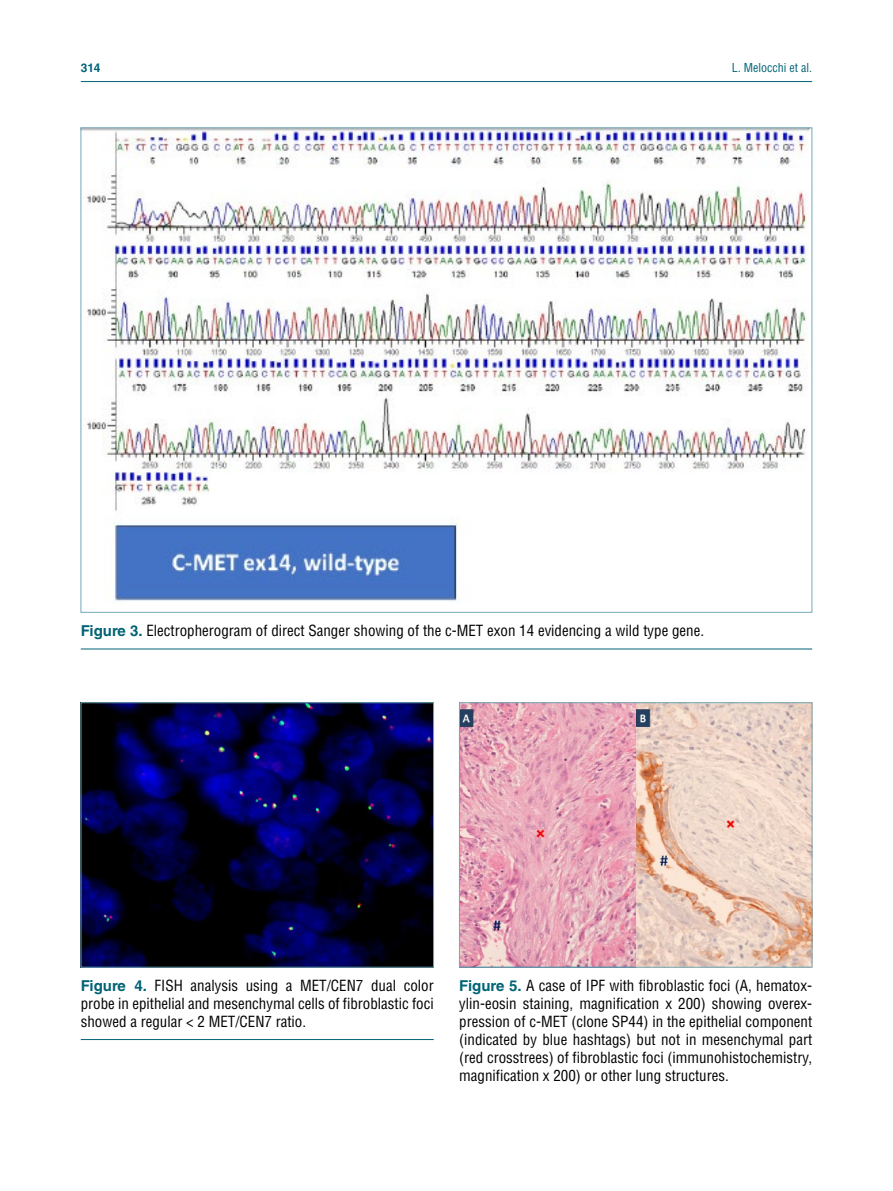
<style>
.page{position:relative;width:893px;height:1191px;background:#fff}
.page>*{position:absolute;margin:0;border:0;box-sizing:border-box;transform-origin:0 0}
.t1{font:condensed 15px/18px "Helvetica LT Std";color:#000;text-align:justify}
.t2{font:condensed 12px "Helvetica LT Std";color:#006375}
.t3{font:700 12px "Helvetica LT Std";color:#006375}
.s1{font-weight:700;font-stretch:normal;color:#006375}
</style>
<div class="page">
<hr style="left:81px;top:81px;width:731px;height:1px;background:#006375">
<img style="left:83px;top:130px;width:727px;height:471px">
<hr style="left:81px;top:648px;width:731px;height:1px;background:#006375">
<img style="left:83px;top:704px;width:349px;height:261px">
<div style="left:81px;top:702px;width:353px;height:265px;border:1px solid #72aab7"></div>
<hr style="left:81px;top:1039px;width:353px;height:1px;background:#006375">
<img style="left:461px;top:704px;width:349px;height:261px">
<div style="left:459px;top:702px;width:353px;height:265px;border:1px solid #72aab7"></div>
<p class="t3" style="left:81px;top:61px;width:21px">314</p>
<p class="t2" style="left:732px;top:61px;width:82px">L. Melocchi et al.</p>
<p class="t1" style="left:81px;top:621px;width:625px"><span class="s1">Figure 3.</span> Electropherogram of direct Sanger showing of the c-MET exon 14 evidencing a wild type gene.</p>
<p class="t1" style="left:81px;top:976px;width:354px"><span class="s1">Figure 4.</span> FISH analysis using a MET/CEN7 dual color probe in epithelial and mesenchymal cells of fibroblastic foci showed a regular &lt; 2 MET/CEN7 ratio.</p>
<p class="t1" style="left:459px;top:976px;width:354px"><span class="s1">Figure 5.</span> A case of IPF with fibroblastic foci (A, hematox&shy;ylin-eosin staining, magnification x 200) showing overex&shy;pression of c-MET (clone SP44) in the epithelial component (indicated by blue hashtags) but not in mesenchymal part (red crosstrees) of fibroblastic foci (immunohistochemistry, magnification x 200) or other lung structures.</p>
</div>
